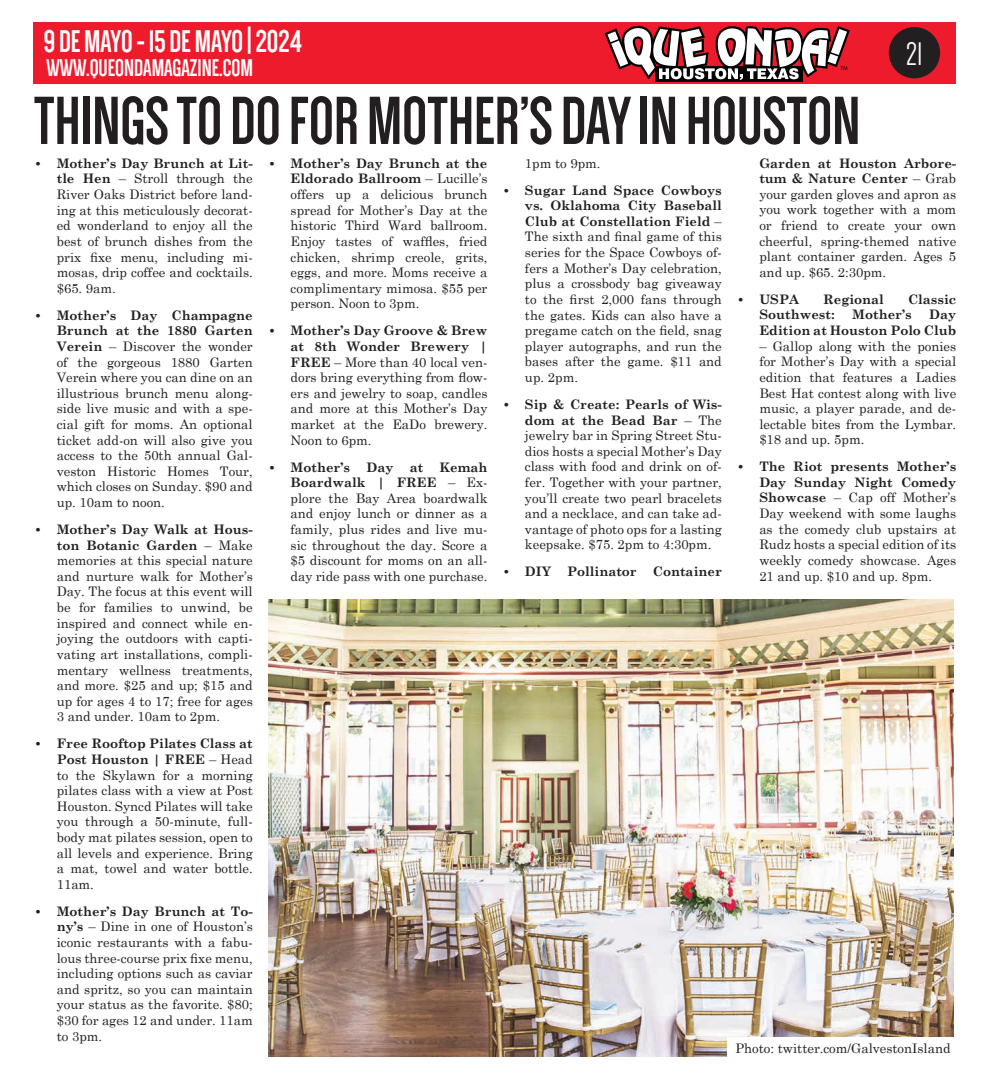
<style>
.page{position:relative;width:990px;height:1080px;background:#fff}
.page>*{position:absolute;margin:0;border:0;box-sizing:border-box;transform-origin:0 0}
.t1{font:700 70px "Dense W01";color:#231f20}
.t2{font:33.75px "Dense";color:#fff}
.t3{font:700 32.5px "Dense W01";color:#fff}
.t4{font:700 25px "Dense W01";color:#fff}
.t5{font:13.12px/15.6px "Century Schoolbook";color:#231f20;text-align:justify}
.t6{font:700 13.12px/15.6px "Century Schoolbook";color:#231f20;text-align:right}
.s1{font-weight:700}
</style>
<div class="page">
<div style="left:34px;top:22px;width:922px;height:62px;background:#ee1b2c"></div>
<div style="left:889px;top:27px;width:51px;height:51px;background:#231f20;border-radius:50%"></div>
<div style="left:655px;top:66px;width:148px;height:15px;background:#040503"></div>
<svg style="left:605px;top:25px;width:245px;height:55px"></svg>
<img style="left:268px;top:600px;width:686px;height:457px">
<div style="left:727px;top:1038px;width:229px;height:42px;background:#fff"></div>
<h3 class="t3" style="left:44px;top:25px;width:260px">9 DE MAYO - 15 DE MAYO | 2024</h3>
<h3 class="t4" style="left:46px;top:55px;width:208px">WWW.QUEONDAMAGAZINE.COM</h3>
<h2 class="t2" style="left:906px;top:37px;width:18px">21</h2>
<h1 class="t1" style="left:34px;top:87px;width:828px">THINGS TO DO FOR MOTHER’S DAY IN HOUSTON</h1>
<p class="t5" style="left:291px;top:154px;width:198px;text-indent:-22px"><span class="s1">• Mother’s Day Brunch at the Eldorado Ballroom</span> – Lucille’s offers up a delicious brunch spread for Mother’s Day at the historic Third Ward ballroom.<br>Enjoy tastes of waffles, fried chicken, shrimp creole, grits, eggs, and more. Moms receive a complimentary mimosa. $55 per person. Noon to 3pm.</p>
<p class="t5" style="left:291px;top:322px;width:198px;text-indent:-22px"><span class="s1">• Mother’s Day Groove &amp; Brew at 8th Wonder Brewery | FREE</span> – More than 40 local ven&shy;dors bring everything from flow&shy;ers and jewelry to soap, candles and more at this Mother’s Day market at the EaDo brewery.<br>Noon to 6pm.</p>
<p class="t5" style="left:291px;top:458px;width:198px;text-indent:-22px"><span class="s1">• Mother’s Day at Kemah Boardwalk | FREE</span> – Ex&shy;plore the Bay Area boardwalk and enjoy lunch or dinner as a family, plus rides and live mu&shy;sic throughout the day. Score a $5 discount for moms on an all&shy;day ride pass with one purchase.</p>
<p class="t5" style="left:759px;top:154px;width:198px"><span class="s1">Garden at Houston Arbore&shy;tum &amp; Nature Center</span> – Grab your garden gloves and apron as you work together with a mom or friend to create your own cheerful, spring-themed native plant container garden. Ages 5 and up. $65. 2:30pm.</p>
<p class="t6" style="left:737px;top:291px;width:64px">• USPA</p>
<p class="t6" style="left:823px;top:291px;width:62px">Regional</p>
<p class="t6" style="left:908px;top:291px;width:50px">Classic</p>
<p class="t6" style="left:759px;top:306px;width:77px">Southwest:</p>
<p class="t6" style="left:852px;top:306px;width:61px">Mother’s</p>
<p class="t5" style="left:57px;top:154px;width:198px;text-indent:-22px"><span class="s1">• Mother’s Day Brunch at Lit&shy;tle Hen</span> – Stroll through the River Oaks District before land&shy;ing at this meticulously decorat&shy;ed wonderland to enjoy all the best of brunch dishes from the prix fixe menu, including mi&shy;mosas, drip coffee and cocktails. $65. 9am.</p>
<p class="t5" style="left:57px;top:306px;width:198px;text-indent:-22px"><span class="s1">• Mother’s Day Champagne Brunch at the 1880 Garten Verein</span> – Discover the wonder of the gorgeous 1880 Garten Verein where you can dine on an illustrious brunch menu along&shy;side live music and with a spe&shy;cial gift for moms. An optional ticket add-on will also give you access to the 50th annual Gal&shy;veston Historic Homes Tour, which closes on Sunday. $90 and up. 10am to noon.</p>
<p class="t5" style="left:57px;top:520px;width:198px;text-indent:-22px"><span class="s1">• Mother’s Day Walk at Hous&shy;ton Botanic Garden</span> – Make memories at this special nature and nurture walk for Mother’s Day. The focus at this event will be for families to unwind, be inspired and connect while en&shy;joying the outdoors with capti&shy;vating art installations, compli&shy;mentary wellness treatments, and more. $25 and up; $15 and up for ages 4 to 17; free for ages 3 and under. 10am to 2pm.</p>
<p class="t5" style="left:57px;top:735px;width:198px;text-indent:-22px"><span class="s1">• Free Rooftop Pilates Class at Post Houston | FREE</span> – Head to the Skylawn for a morning pilates class with a view at Post Houston. Syncd Pilates will take you through a 50-minute, full&shy;body mat pilates session, open to all levels and experience. Bring a mat, towel and water bottle.<br>11am.</p>
<p class="t5" style="left:57px;top:902px;width:198px;text-indent:-22px"><span class="s1">• Mother’s Day Brunch at To&shy;ny’s</span> – Dine in one of Houston’s iconic restaurants with a fabu&shy;lous three-course prix fixe menu, including options such as caviar and spritz, so you can maintain your status as the favorite. $80; $30 for ages 12 and under. 11am to 3pm.</p>
<p class="t5" style="left:525px;top:154px;width:77px">1pm to 9pm.</p>
<p class="t5" style="left:525px;top:181px;width:198px;text-indent:-22px"><span class="s1">• Sugar Land Space Cowboys vs. Oklahoma City Baseball Club at Constellation Field</span> – The sixth and final game of this series for the Space Cowboys of&shy;fers a Mother’s Day celebration, plus a crossbody bag giveaway to the first 2,000 fans through the gates. Kids can also have a pregame catch on the field, snag player autographs, and run the bases after the game. $11 and up. 2pm.</p>
<p class="t5" style="left:525px;top:395px;width:198px;text-indent:-22px"><span class="s1">• Sip &amp; Create: Pearls of Wis&shy;dom at the Bead Bar</span> – The jewelry bar in Spring Street Stu&shy;dios hosts a special Mother’s Day class with food and drink on of&shy;fer. Together with your partner, you’ll create two pearl bracelets and a necklace, and can take ad&shy;vantage of photo ops for a lasting keepsake. $75. 2pm to 4:30pm.</p>
<p class="t6" style="left:502px;top:563px;width:221px">• DIY Pollinator Container</p>
<p class="t6" style="left:759px;top:306px;width:198px">Day<br>Edition at Houston Polo Club</p>
<p class="t5" style="left:759px;top:337px;width:198px">– Gallop along with the ponies for Mother’s Day with a special edition that features a Ladies Best Hat contest along with live music, a player parade, and de&shy;lectable bites from the Lymbar. $18 and up. 5pm.</p>
<p class="t5" style="left:759px;top:458px;width:198px;text-indent:-22px"><span class="s1">• The Riot presents Mother’s Day Sunday Night Comedy Showcase</span> – Cap off Mother’s Day weekend with some laughs as the comedy club upstairs at Rudz hosts a special edition of its weekly comedy showcase. Ages 21 and up. $10 and up. 8pm.</p>
<p class="t5" style="left:735px;top:1039px;width:217px">Photo: twitter.com/GalvestonIsland</p>
</div>
